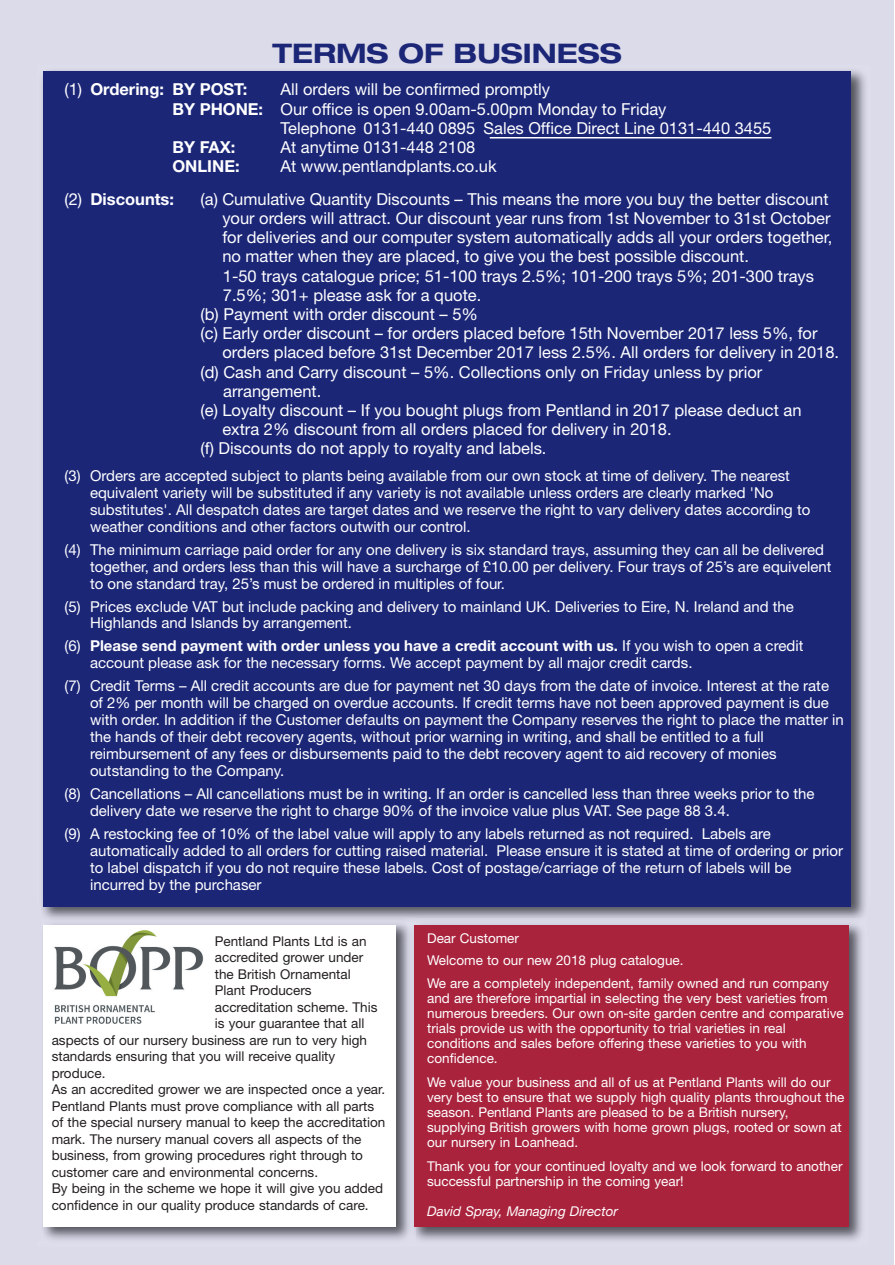
<style>
.page{position:relative;width:895px;height:1265px;background:#fff}
.page>*{position:absolute;margin:0;border:0;box-sizing:border-box;transform-origin:0 0}
.t1{font:700 expanded 27px "Helvetica Neue";color:#1b2677}
.t2{font:16.5px "Helvetica Neue";color:#fff}
.t3{font:700 16.5px "Helvetica Neue";color:#fff}
.t4{font:15px/17px "Helvetica Neue";color:#fff}
.t5{font:13.5px/15px "Helvetica Neue";color:#fff}
.t6{font:13.5px "Helvetica Neue";color:#231f20}
.t7{font:italic 13.5px "Helvetica Neue";color:#fff}
.s1{font-weight:400}
.s2{font-weight:700}
</style>
<div class="page">
<div style="left:0;top:0;width:894px;height:1265px;background:#dcdbea"></div>
<img style="left:42px;top:70px;width:823px;height:848px">
<div style="left:43px;top:71px;width:808px;height:835px;background:#1b2677"></div>
<hr style="left:490px;top:137px;width:281px;height:1px;background:#fff">
<img style="left:43px;top:918px;width:819px;height:322px">
<div style="left:44px;top:925px;width:352px;height:302px;background:#fff"></div>
<img style="left:408px;top:926px;width:7px;height:314px">
<svg style="left:408px;top:918px;width:7px;height:8px"></svg>
<div style="left:415px;top:925px;width:434px;height:302px;background:#a9233d"></div>
<img style="left:54px;top:930px;width:150px;height:94px">
<h1 class="t1" style="left:273px;top:44px;width:351px">TERMS OF BUSINESS</h1>
<p class="t3" style="left:64px;top:84px;width:184px"><span class="s1">(1)</span> Ordering: BY POST:</p>
<p class="t2" style="left:280px;top:84px;width:271px">All orders will be confirmed promptly</p>
<p class="t2" style="left:172px;top:103px;width:496px"><span class="s2">BY PHONE:</span> Our office is open 9.00am-5.00pm Monday to Friday</p>
<p class="t2" style="left:280px;top:122px;width:492px">Telephone 0131-440 0895 Sales Office Direct Line 0131-440 3455</p>
<p class="t3" style="left:172px;top:141px;width:64px">BY FAX:</p>
<p class="t2" style="left:280px;top:141px;width:196px">At anytime 0131-448 2108</p>
<p class="t3" style="left:172px;top:160px;width:69px">ONLINE:</p>
<p class="t2" style="left:280px;top:160px;width:218px">At www.pentlandplants.co.uk</p>
<p class="t3" style="left:64px;top:193px;width:111px"><span class="s1">(2)</span> Discounts:</p>
<p class="t2" style="left:201px;top:193px;width:630px">(a) Cumulative Quantity Discounts – This means the more you buy the better discount</p>
<p class="t2" style="left:222px;top:212px;width:610px">your orders will attract. Our discount year runs from 1st November to 31st October</p>
<p class="t2" style="left:222px;top:231px;width:611px">for deliveries and our computer system automatically adds all your orders together,</p>
<p class="t2" style="left:222px;top:251px;width:528px">no matter when they are placed, to give you the best possible discount.</p>
<p class="t2" style="left:223px;top:270px;width:593px">1-50 trays catalogue price; 51-100 trays 2.5%; 101-200 trays 5%; 201-300 trays</p>
<p class="t2" style="left:223px;top:289px;width:260px">7.5%; 301+ please ask for a quote.</p>
<p class="t2" style="left:201px;top:308px;width:279px">(b) Payment with order discount – 5%</p>
<p class="t2" style="left:201px;top:327px;width:618px">(c) Early order discount – for orders placed before 15th November 2017 less 5%, for</p>
<p class="t2" style="left:222px;top:347px;width:618px">orders placed before 31st December 2017 less 2.5%. All orders for delivery in 2018.</p>
<p class="t2" style="left:201px;top:366px;width:563px">(d) Cash and Carry discount – 5%. Collections only on Friday unless by prior</p>
<p class="t2" style="left:223px;top:385px;width:100px">arrangement.</p>
<p class="t2" style="left:201px;top:404px;width:602px">(e) Loyalty discount – If you bought plugs from Pentland in 2017 please deduct an</p>
<p class="t2" style="left:222px;top:423px;width:451px">extra 2% discount from all orders placed for delivery in 2018.</p>
<p class="t2" style="left:201px;top:443px;width:347px">(f) Discounts do not apply to royalty and labels.</p>
<p class="t4" style="left:90px;top:469px;width:722px;text-indent:-26px">(3) Orders are accepted subject to plants being available from our own stock at time of delivery. The nearest equivalent variety will be substituted if any variety is not available unless orders are clearly marked 'No substitutes'. All despatch dates are target dates and we reserve the right to vary delivery dates according to weather conditions and other factors outwith our control.</p>
<p class="t4" style="left:90px;top:542px;width:743px;text-indent:-26px">(4) The minimum carriage paid order for any one delivery is six standard trays, assuming they can all be delivered together, and orders less than this will have a surcharge of £10.00 per delivery. Four trays of 25’s are equivelent to one standard tray, 25’s must be ordered in multiples of four.</p>
<p class="t4" style="left:90px;top:599px;width:705px;text-indent:-26px">(5) Prices exclude VAT but include packing and delivery to mainland UK. Deliveries to Eire, N. Ireland and the<br>Highlands and Islands by arrangement.</p>
<p class="t4" style="left:90px;top:639px;width:715px;text-indent:-26px">(6) <span class="s2">Please send payment with order unless you have a credit account with us.</span> If you wish to open a credit account please ask for the necessary forms. We accept payment by all major credit cards.</p>
<p class="t4" style="left:90px;top:679px;width:755px;text-indent:-26px">(7) Credit Terms – All credit accounts are due for payment net 30 days from the date of invoice. Interest at the rate of 2% per month will be charged on overdue accounts. If credit terms have not been approved payment is due with order. In addition if the Customer defaults on payment the Company reserves the right to place the matter in the hands of their debt recovery agents, without prior warning in writing, and shall be entitled to a full reimbursement of any fees or disbursements paid to the debt recovery agent to aid recovery of monies outstanding to the Company.</p>
<p class="t4" style="left:90px;top:787px;width:726px;text-indent:-26px">(8) Cancellations – All cancellations must be in writing. If an order is cancelled less than three weeks prior to the delivery date we reserve the right to charge 90% of the invoice value plus VAT. See page 88 3.4.</p>
<p class="t4" style="left:90px;top:827px;width:755px;text-indent:-26px">(9) A restocking fee of 10% of the label value will apply to any labels returned as not required. Labels are automatically added to all orders for cutting raised material. Please ensure it is stated at time of ordering or prior to label dispatch if you do not require these labels. Cost of postage/carriage of the return of labels will be incurred by the purchaser</p>
<p class="t6" style="left:215px;top:936px;width:153px">Pentland Plants Ltd is an</p>
<p class="t6" style="left:215px;top:953px;width:150px">accredited grower under</p>
<p class="t6" style="left:215px;top:969px;width:137px">the British Ornamental</p>
<p class="t6" style="left:215px;top:986px;width:98px">Plant Producers</p>
<p class="t6" style="left:215px;top:1002px;width:164px">accreditation scheme. This</p>
<p class="t6" style="left:215px;top:1019px;width:151px">is your guarantee that all</p>
<p class="t6" style="left:52px;top:1035px;width:317px">aspects of our nursery business are run to very high</p>
<p class="t6" style="left:52px;top:1052px;width:285px">standards ensuring that you will receive quality</p>
<p class="t6" style="left:52px;top:1068px;width:55px">produce.</p>
<p class="t6" style="left:52px;top:1085px;width:335px">As an accredited grower we are inspected once a year.</p>
<p class="t6" style="left:52px;top:1101px;width:324px">Pentland Plants must prove compliance with all parts</p>
<p class="t6" style="left:52px;top:1118px;width:335px">of the special nursery manual to keep the accreditation</p>
<p class="t6" style="left:52px;top:1134px;width:311px">mark. The nursery manual covers all aspects of the</p>
<p class="t6" style="left:52px;top:1151px;width:313px">business, from growing procedures right through to</p>
<p class="t6" style="left:52px;top:1167px;width:268px">customer care and environmental concerns.</p>
<p class="t6" style="left:52px;top:1184px;width:333px">By being in the scheme we hope it will give you added</p>
<p class="t6" style="left:52px;top:1200px;width:318px">confidence in our quality produce standards of care.</p>
<p class="t5" style="left:427px;top:928px;width:403px;line-height:22.5px">Dear Customer<br>Welcome to our new 2018 plug catalogue.<br>We are a completely independent, family owned and run company</p>
<p class="t5" style="left:427px;top:992px;width:418px">and are therefore impartial in selecting the very best varieties from numerous breeders. Our own on-site garden centre and comparative trials provide us with the opportunity to trial varieties in real conditions and sales before offering these varieties to you with confidence.</p>
<p class="t5" style="left:427px;top:1076px;width:419px">We value your business and all of us at Pentland Plants will do our very best to ensure that we supply high quality plants throughout the season. Pentland Plants are pleased to be a British nursery, supplying British growers with home grown plugs, rooted or sown at our nursery in Loanhead.</p>
<p class="t5" style="left:427px;top:1160px;width:417px">Thank you for your continued loyalty and we look forward to another successful partnership in the coming year!</p>
<p class="t7" style="left:427px;top:1206px;width:192px">David Spray, Managing Director</p>
</div>
